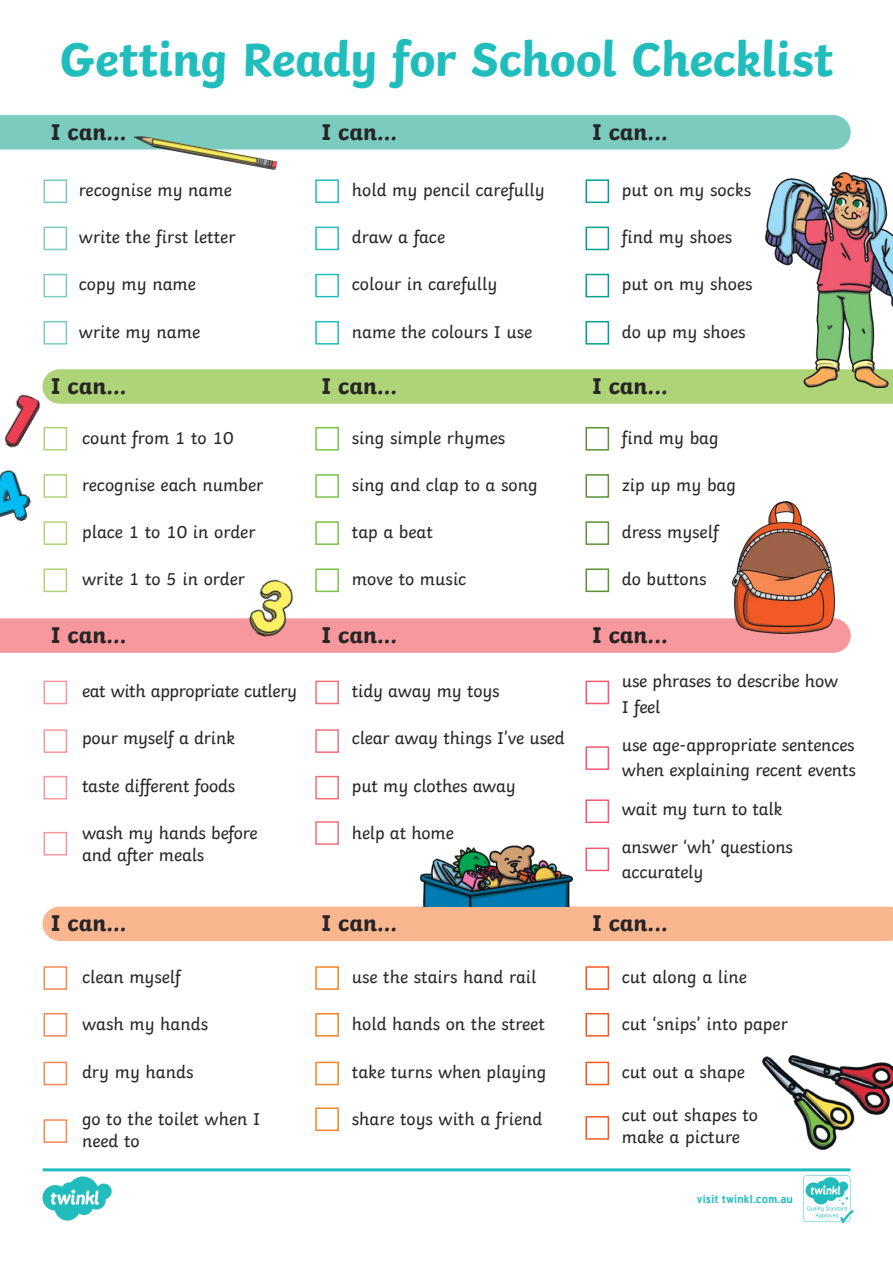
<style>
.page{position:relative;width:893px;height:1263px;background:#fff}
.page>*{position:absolute;margin:0;border:0;box-sizing:border-box;transform-origin:0 0}
.Heading_1{font:700 49.5px "Twinkl";letter-spacing:-.01em;color:#21bdbd}
.Heading_3{font:700 24px "Twinkl";color:#282526}
.KS1_Body_Copy{font:18px/25.5px "Twinkl";color:#282526}
.KS1_Body_Copy-2{font:18px "Twinkl";letter-spacing:-.025em;color:#282526}
.Logo_URL_-_Colour{font:700 11.4px "Tuffy";letter-spacing:.015em;color:#21bdbd}
</style>
<div class="page">
<div style="left:42px;top:906px;width:851px;height:35px;background:#fab78f"></div>
<div style="left:0;top:618px;width:851px;height:35px;background:#f6989d"></div>
<div style="left:0;top:115px;width:851px;height:35px;background:#7bcbbf"></div>
<div style="left:42px;top:369px;width:851px;height:35px;background:#aed477"></div>
<div style="left:44px;top:179px;width:23px;height:24px;border:2px solid #7bcbbf"></div>
<div style="left:44px;top:227px;width:23px;height:23px;border:2px solid #7bcbbf"></div>
<div style="left:44px;top:274px;width:23px;height:23px;border:2px solid #7bcbbf"></div>
<div style="left:44px;top:321px;width:23px;height:24px;border:2px solid #7bcbbf"></div>
<div style="left:315px;top:179px;width:24px;height:24px;border:2px solid #21bdbd"></div>
<div style="left:315px;top:227px;width:24px;height:23px;border:2px solid #21bdbd"></div>
<div style="left:315px;top:274px;width:24px;height:23px;border:2px solid #21bdbd"></div>
<div style="left:315px;top:321px;width:24px;height:24px;border:2px solid #21bdbd"></div>
<div style="left:585px;top:179px;width:24px;height:24px;border:2px solid #00a08f"></div>
<div style="left:585px;top:227px;width:24px;height:23px;border:2px solid #00a08f"></div>
<div style="left:585px;top:274px;width:24px;height:23px;border:2px solid #00a08f"></div>
<div style="left:585px;top:321px;width:24px;height:24px;border:2px solid #00a08f"></div>
<div style="left:44px;top:427px;width:23px;height:24px;border:2px solid #aed477"></div>
<div style="left:44px;top:474px;width:23px;height:24px;border:2px solid #aed477"></div>
<div style="left:44px;top:521px;width:23px;height:24px;border:2px solid #aed477"></div>
<div style="left:44px;top:568px;width:23px;height:24px;border:2px solid #aed477"></div>
<div style="left:315px;top:427px;width:24px;height:24px;border:2px solid #7dc34a"></div>
<div style="left:315px;top:474px;width:24px;height:24px;border:2px solid #7dc34a"></div>
<div style="left:315px;top:521px;width:24px;height:24px;border:2px solid #7dc34a"></div>
<div style="left:315px;top:568px;width:24px;height:24px;border:2px solid #7dc34a"></div>
<div style="left:585px;top:427px;width:24px;height:24px;border:2px solid #5a9236"></div>
<div style="left:585px;top:474px;width:24px;height:24px;border:2px solid #5a9236"></div>
<div style="left:585px;top:521px;width:24px;height:24px;border:2px solid #5a9236"></div>
<div style="left:585px;top:568px;width:24px;height:24px;border:2px solid #5a9236"></div>
<div style="left:44px;top:681px;width:23px;height:23px;border:2px solid #f6989d"></div>
<div style="left:44px;top:729px;width:23px;height:24px;border:2px solid #f6989d"></div>
<div style="left:44px;top:776px;width:23px;height:23px;border:2px solid #f6989d"></div>
<div style="left:44px;top:832px;width:23px;height:23px;border:2px solid #f6989d"></div>
<div style="left:315px;top:681px;width:24px;height:23px;border:2px solid #f17078"></div>
<div style="left:315px;top:729px;width:24px;height:24px;border:2px solid #f17078"></div>
<div style="left:315px;top:776px;width:24px;height:23px;border:2px solid #f17078"></div>
<div style="left:315px;top:821px;width:24px;height:24px;border:2px solid #f17078"></div>
<div style="left:585px;top:681px;width:24px;height:23px;border:2px solid #f05971"></div>
<div style="left:585px;top:746px;width:24px;height:24px;border:2px solid #f05971"></div>
<div style="left:585px;top:799px;width:24px;height:24px;border:2px solid #f05971"></div>
<div style="left:44px;top:966px;width:23px;height:24px;border:2px solid #f68a53"></div>
<div style="left:44px;top:1013px;width:23px;height:23px;border:2px solid #f68a53"></div>
<div style="left:44px;top:1062px;width:23px;height:23px;border:2px solid #f68a53"></div>
<div style="left:44px;top:1119px;width:23px;height:24px;border:2px solid #f68a53"></div>
<div style="left:315px;top:966px;width:24px;height:24px;border:2px solid #f5852a"></div>
<div style="left:315px;top:1013px;width:24px;height:23px;border:2px solid #f5852a"></div>
<div style="left:315px;top:1062px;width:24px;height:23px;border:2px solid #f5852a"></div>
<div style="left:315px;top:1107px;width:24px;height:24px;border:2px solid #f5852a"></div>
<div style="left:585px;top:1116px;width:24px;height:24px;border:2px solid #f15924"></div>
<div style="left:585px;top:1062px;width:24px;height:23px;border:2px solid #f15924"></div>
<div style="left:585px;top:1013px;width:24px;height:23px;border:2px solid #f15924"></div>
<div style="left:585px;top:966px;width:24px;height:24px;border:2px solid #f15924"></div>
<img style="left:133px;top:134px;width:144px;height:36px">
<img style="left:4px;top:394px;width:37px;height:54px">
<img style="left:0;top:469px;width:31px;height:53px">
<img style="left:245px;top:579px;width:54px;height:63px">
<img style="left:765px;top:172px;width:128px;height:215px">
<img style="left:732px;top:501px;width:102px;height:132px">
<img style="left:420px;top:846px;width:152px;height:60px">
<img style="left:762px;top:1056px;width:131px;height:93px">
<div style="left:585px;top:847px;width:24px;height:24px;border:2px solid #f05971"></div>
<svg style="left:43px;top:1168px;width:810px;height:55px"></svg>
<p class="Heading_1" style="left:60px;top:19px;width:775px">Getting Ready for School Checklist</p>
<p class="Heading_3" style="left:51px;top:112px;width:77px">I can...</p>
<p class="Heading_3" style="left:322px;top:112px;width:77px">I can...</p>
<p class="Heading_3" style="left:592px;top:112px;width:77px">I can...</p>
<p class="KS1_Body_Copy" style="left:79px;top:175px;width:155px">recognise my name</p>
<p class="KS1_Body_Copy" style="left:79px;top:223px;width:158px">write the first letter</p>
<p class="KS1_Body_Copy" style="left:79px;top:270px;width:119px">copy my name</p>
<p class="KS1_Body_Copy" style="left:79px;top:317px;width:123px">write my name</p>
<p class="KS1_Body_Copy" style="left:352px;top:175px;width:195px">hold my pencil carefully</p>
<p class="KS1_Body_Copy" style="left:352px;top:223px;width:95px">draw a face</p>
<p class="KS1_Body_Copy" style="left:352px;top:270px;width:147px">colour in carefully</p>
<p class="KS1_Body_Copy" style="left:352px;top:317px;width:182px">name the colours I use</p>
<p class="KS1_Body_Copy" style="left:622px;top:175px;width:131px">put on my socks</p>
<p class="KS1_Body_Copy" style="left:622px;top:223px;width:112px">find my shoes</p>
<p class="KS1_Body_Copy" style="left:622px;top:270px;width:132px">put on my shoes</p>
<p class="KS1_Body_Copy" style="left:622px;top:317px;width:125px">do up my shoes</p>
<p class="Heading_3" style="left:51px;top:366px;width:77px">I can...</p>
<p class="Heading_3" style="left:322px;top:366px;width:77px">I can...</p>
<p class="Heading_3" style="left:592px;top:366px;width:77px">I can...</p>
<p class="KS1_Body_Copy" style="left:82px;top:423px;width:153px">count from 1 to 10</p>
<p class="KS1_Body_Copy" style="left:82px;top:470px;width:183px">recognise each number</p>
<p class="KS1_Body_Copy" style="left:82px;top:518px;width:175px">place 1 to 10 in order</p>
<p class="KS1_Body_Copy" style="left:82px;top:565px;width:165px">write 1 to 5 in order</p>
<p class="KS1_Body_Copy" style="left:352px;top:423px;width:155px">sing simple rhymes</p>
<p class="KS1_Body_Copy" style="left:352px;top:470px;width:187px">sing and clap to a song</p>
<p class="KS1_Body_Copy" style="left:352px;top:518px;width:83px">tap a beat</p>
<p class="KS1_Body_Copy" style="left:352px;top:565px;width:116px">move to music</p>
<p class="KS1_Body_Copy" style="left:622px;top:423px;width:98px">find my bag</p>
<p class="KS1_Body_Copy" style="left:622px;top:470px;width:116px">zip up my bag</p>
<p class="KS1_Body_Copy" style="left:622px;top:518px;width:98px">dress myself</p>
<p class="KS1_Body_Copy" style="left:622px;top:565px;width:86px">do buttons</p>
<p class="Heading_3" style="left:51px;top:615px;width:77px">I can...</p>
<p class="Heading_3" style="left:322px;top:615px;width:77px">I can...</p>
<p class="Heading_3" style="left:592px;top:615px;width:77px">I can...</p>
<p class="KS1_Body_Copy-2" style="left:82px;top:677px;width:217px">eat with appropriate cutlery</p>
<p class="KS1_Body_Copy" style="left:82px;top:724px;width:155px">pour myself a drink</p>
<p class="KS1_Body_Copy" style="left:82px;top:771px;width:155px">taste different foods</p>
<p class="KS1_Body_Copy" style="left:82px;top:820px;width:177px;line-height:22.5px">wash my hands before and after meals</p>
<p class="KS1_Body_Copy" style="left:352px;top:677px;width:149px">tidy away my toys</p>
<p class="KS1_Body_Copy" style="left:352px;top:724px;width:214px">clear away things I’ve used</p>
<p class="KS1_Body_Copy" style="left:352px;top:771px;width:166px">put my clothes away</p>
<p class="KS1_Body_Copy" style="left:352px;top:818px;width:103px">help at home</p>
<p class="KS1_Body_Copy" style="left:622px;top:667px;width:218px">use phrases to describe how<br>I feel</p>
<p class="KS1_Body_Copy" style="left:622px;top:730px;width:235px">use age-appropriate sentences when explaining recent events</p>
<p class="KS1_Body_Copy" style="left:622px;top:794px;width:162px">wait my turn to talk</p>
<p class="KS1_Body_Copy" style="left:622px;top:832px;width:173px">answer ‘wh’ questions accurately</p>
<p class="Heading_3" style="left:51px;top:903px;width:77px">I can...</p>
<p class="Heading_3" style="left:322px;top:903px;width:77px">I can...</p>
<p class="Heading_3" style="left:592px;top:903px;width:77px">I can...</p>
<p class="KS1_Body_Copy" style="left:82px;top:963px;width:100px">clean myself</p>
<p class="KS1_Body_Copy" style="left:82px;top:1010px;width:128px">wash my hands</p>
<p class="KS1_Body_Copy" style="left:82px;top:1057px;width:113px">dry my hands</p>
<p class="KS1_Body_Copy" style="left:82px;top:1106px;width:180px;line-height:22.5px">go to the toilet when I need to</p>
<p class="KS1_Body_Copy" style="left:352px;top:963px;width:186px">use the stairs hand rail</p>
<p class="KS1_Body_Copy" style="left:352px;top:1010px;width:194px">hold hands on the street</p>
<p class="KS1_Body_Copy" style="left:352px;top:1057px;width:196px">take turns when playing</p>
<p class="KS1_Body_Copy" style="left:352px;top:1104px;width:192px">share toys with a friend</p>
<p class="KS1_Body_Copy" style="left:622px;top:963px;width:126px">cut along a line</p>
<p class="KS1_Body_Copy" style="left:622px;top:1010px;width:168px">cut ‘snips’ into paper</p>
<p class="KS1_Body_Copy" style="left:622px;top:1057px;width:125px">cut out a shape</p>
<p class="KS1_Body_Copy" style="left:622px;top:1101px;width:138px">cut out shapes to</p>
<p class="KS1_Body_Copy" style="left:622px;top:1122px;width:120px">make a picture</p>
<p class="Logo_URL_-_Colour" style="left:697px;top:1190px;width:98px">visit twinkl.com.au</p>
</div>
